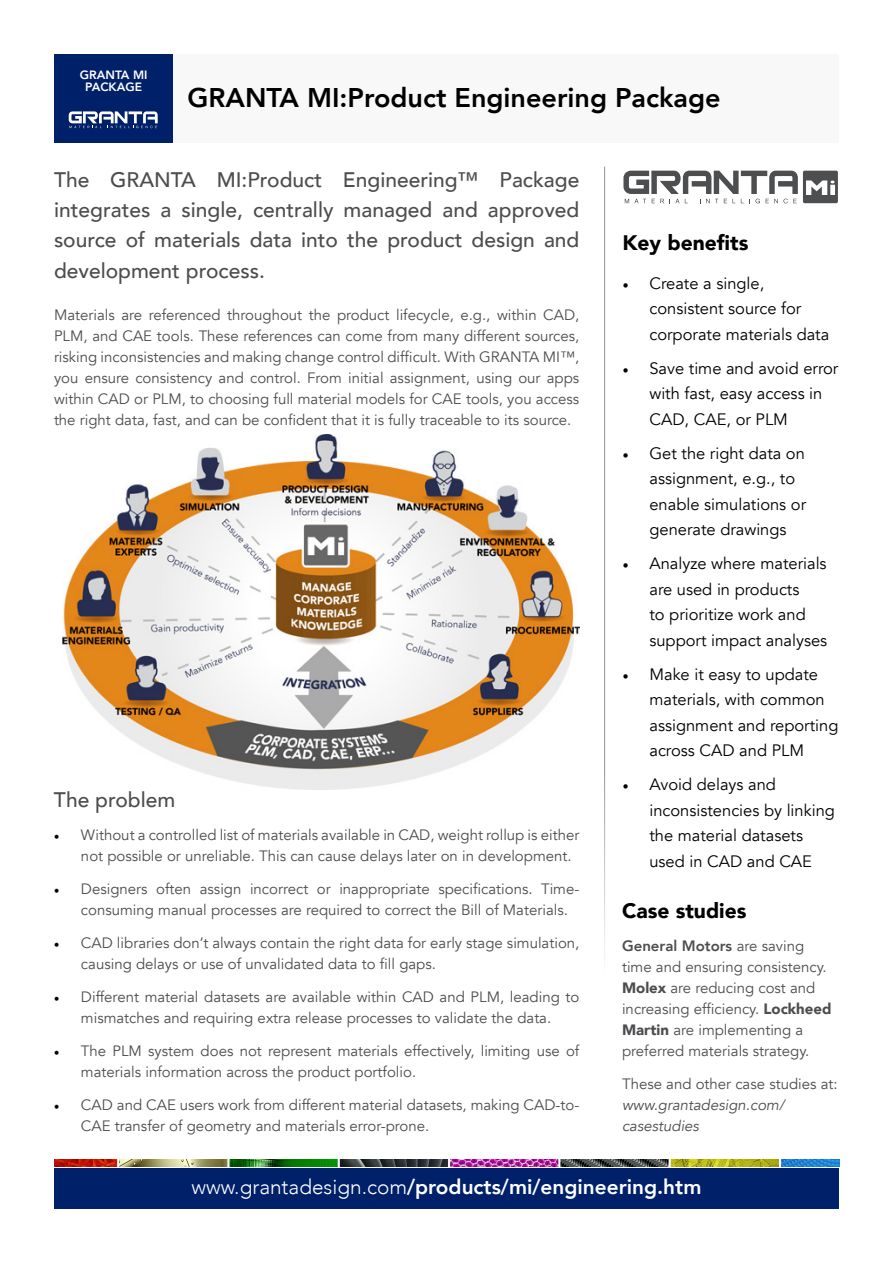
<style>
.page{position:relative;width:893px;height:1263px;background:#fff}
.page>*{position:absolute;margin:0;border:0;box-sizing:border-box;transform-origin:0 0}
.t1{font:800 27px "Avenir";color:#000}
.t2{font:500 21px/30px "Avenir";color:#4c4d4f;text-align:justify}
.Back_page_text{font:900 21px "Avenir";color:#000}
.t3{font:800 20.7px "Avenir";color:#fff}
.t4{font:16.5px/25.5px "Avenir";color:#000}
.t5{font:15px/21px "Avenir";color:#4c4d4f}
.t6{font:italic 15px/21px "Avenir";color:#4c4d4f}
.t7{font:800 12px/12px "Avenir";color:#fff;text-align:center}
.s1{font-family:"Minion Pro";color:#000}
.s2{font-family:"Minion Pro"}
.s3{font-weight:800}
.s4{font-weight:900}
.s5{font-style:normal}
.s6{font-weight:300}
</style>
<div class="page">
<div style="left:54px;top:54px;width:785px;height:88px;background:#f8f8f8"></div>
<div style="left:54px;top:1168px;width:785px;height:41px;background:#002069"></div>
<div style="left:54px;top:54px;width:118px;height:88px;background:#002069"></div>
<svg style="left:69px;top:111px;width:89px;height:17px"></svg>
<img style="left:54px;top:1159px;width:785px;height:8px">
<hr style="left:604px;top:166px;width:1px;height:806px;background:#949495">
<svg style="left:623px;top:171px;width:215px;height:32px"></svg>
<img style="left:63px;top:435px;width:516px;height:355px">
<p class="t7" style="left:80px;top:69px;width:69px">GRANTA MI<br>PACKAGE</p>
<p class="t1" style="left:188px;top:76px;width:535px">GRANTA MI:Product Engineering Package</p>
<p class="t2" style="left:54px;top:164px;width:527px">The GRANTA MI:Product Engineering™ Package integrates a single, centrally managed and approved source of materials data into the product design and development process.</p>
<p class="t5" style="left:54px;top:304px;width:527px;text-align:justify">Materials are referenced throughout the product lifecycle, e.g., within CAD, PLM, and CAE tools. These references can come from many different sources, risking inconsistencies and making change control difficult. With GRANTA MI™, you ensure consistency and control. From initial assignment, using our apps within CAD or PLM, to choosing full material models for CAE tools, you access the right data, fast, and can be confident that it is fully traceable to its source.</p>
<p class="t2" style="left:54px;top:783px;width:123px">The problem</p>
<p class="t5" style="left:81px;top:824px;width:500px;text-indent:-27px"><span class="s1">•</span> Without a controlled list of materials available in CAD, weight rollup is either not possible or unreliable. This can cause delays later on in development.</p>
<p class="t5" style="left:81px;top:878px;width:500px;text-indent:-27px"><span class="s1">•</span> Designers often assign incorrect or inappropriate specifications. Time&shy;consuming manual processes are required to correct the Bill of Materials.</p>
<p class="t5" style="left:81px;top:932px;width:500px;text-indent:-27px"><span class="s1">•</span> CAD libraries don’t always contain the right data for early stage simulation, causing delays or use of unvalidated data to fill gaps.</p>
<p class="t5" style="left:54px;top:986px;width:527px;text-align:center"><span class="s1">•</span> Different material datasets are available within CAD and PLM, leading to mismatches and requiring extra release processes to validate the data.</p>
<p class="t5" style="left:81px;top:1040px;width:500px;text-indent:-27px"><span class="s1">•</span> The PLM system does not represent materials effectively, limiting use of materials information across the product portfolio.</p>
<p class="t5" style="left:81px;top:1094px;width:500px;text-indent:-27px"><span class="s1">•</span> CAD and CAE users work from different material datasets, making CAD-to-<br>CAE transfer of geometry and materials error-prone.</p>
<p class="Back_page_text" style="left:622px;top:225px;width:127px">Key benefits</p>
<p class="t4" style="left:649px;top:270px;width:181px;text-indent:-27px"><span class="s2">•</span> Create a single, consistent source for corporate materials data</p>
<p class="t4" style="left:649px;top:355px;width:191px;text-indent:-27px"><span class="s2">•</span> Save time and avoid error with fast, easy access in<br>CAD, CAE, or PLM</p>
<p class="t4" style="left:649px;top:440px;width:158px;text-indent:-27px"><span class="s2">•</span> Get the right data on assignment, e.g., to enable simulations or generate drawings</p>
<p class="t4" style="left:649px;top:551px;width:179px;text-indent:-27px"><span class="s2">•</span> Analyze where materials are used in products<br>to prioritize work and support impact analyses</p>
<p class="t4" style="left:649px;top:661px;width:191px;text-indent:-27px"><span class="s2">•</span> Make it easy to update materials, with common assignment and reporting across CAD and PLM</p>
<p class="t4" style="left:649px;top:772px;width:187px;text-indent:-27px"><span class="s2">•</span> Avoid delays and inconsistencies by linking the material datasets used in CAD and CAE</p>
<p class="Back_page_text" style="left:622px;top:893px;width:126px">Case studies</p>
<p class="t5" style="left:622px;top:936px;width:211px"><span class="s3">General Motors</span> are saving time and ensuring consistency.<br><span class="s4">Molex</span> are reducing cost and increasing efficiency. <span class="s4">Lockheed<br>Martin</span> are implementing a preferred materials strategy.</p>
<p class="t6" style="left:622px;top:1074px;width:217px"><span class="s5">These and other case studies at: </span>www.grantadesign.com/ casestudies</p>
<p class="t3" style="left:192px;top:1171px;width:511px"><span class="s6">www.grantadesign.com</span>/products/mi/engineering.htm</p>
</div>
